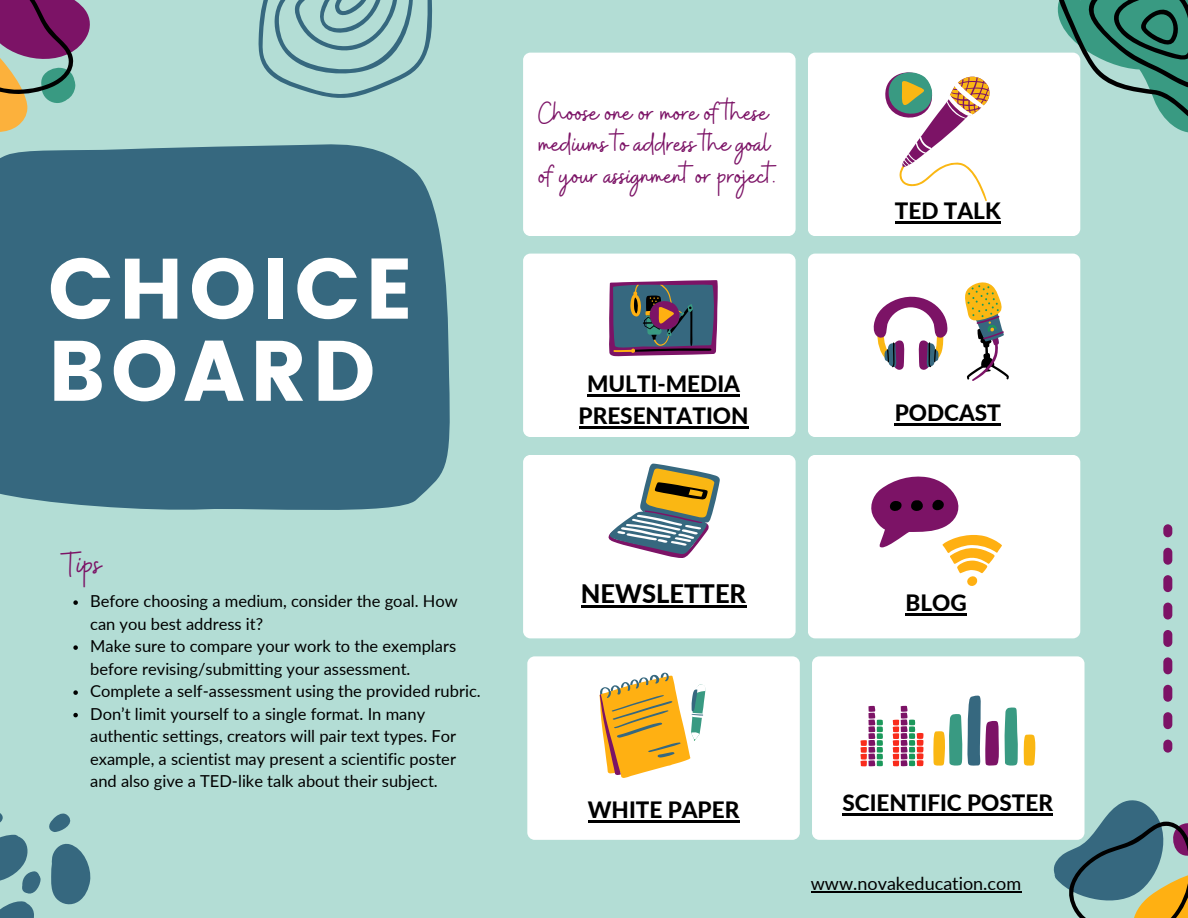
<style>
.page{position:relative;width:1188px;height:918px;background:#b3ddd5}
.page>*{position:absolute;margin:0;border:0;box-sizing:border-box;transform-origin:0 0}
.t1{font:85.5px "Poppins";letter-spacing:.06em;color:#fff}
.t2{font:36px "Buffalo";color:#7c1366}
.t3{font:31.5px/31.5px "Buffalo";color:#7c1366}
.t4{font:800 25.5px "Lato";color:#000}
.t5{font:800 22.5px/31.5px "Lato";color:#000;text-align:center}
.t6{font:18px "Lato";color:#000}
.t7{font:16.5px/22.5px "Lato";color:#000}
</style>
<div class="page">
<svg style="left:0;top:0;width:90px;height:132px"></svg>
<div style="left:808px;top:53px;width:272px;height:183px;background:#fff;border-radius:7px"></div>
<svg style="left:1050px;top:0;width:138px;height:139px"></svg>
<svg style="left:258px;top:0;width:175px;height:98px"></svg>
<div style="left:1163px;top:524px;width:9px;height:13px;background:#7c1366;border-radius:5px"></div>
<svg style="left:1163px;top:548px;width:9px;height:181px"></svg>
<div style="left:1163px;top:740px;width:9px;height:13px;background:#7c1366;border-radius:5px"></div>
<div style="left:527px;top:656px;width:273px;height:184px;background:#fff;border-radius:7px"></div>
<div style="left:812px;top:656px;width:272px;height:184px;background:#fff;border-radius:7px"></div>
<svg style="left:1050px;top:789px;width:138px;height:129px"></svg>
<svg style="left:51px;top:843px;width:40px;height:62px"></svg>
<svg style="left:0;top:901px;width:34px;height:17px"></svg>
<svg style="left:0;top:835px;width:41px;height:59px"></svg>
<svg style="left:49px;top:813px;width:22px;height:19px"></svg>
<svg style="left:0;top:813px;width:3px;height:10px"></svg>
<div style="left:523px;top:53px;width:273px;height:183px;background:#fff;border-radius:7px"></div>
<div style="left:0;top:144px;width:450px;height:366px;background:#36687f"></div>
<svg style="left:885px;top:72px;width:105px;height:129px"></svg>
<hr style="left:895px;top:222px;width:106px;height:2px;background:#000">
<div style="left:523px;top:254px;width:273px;height:183px;background:#fff;border-radius:7px"></div>
<div style="left:523px;top:455px;width:273px;height:183px;background:#fff;border-radius:7px"></div>
<div style="left:808px;top:254px;width:272px;height:183px;background:#fff;border-radius:7px"></div>
<div style="left:808px;top:455px;width:272px;height:183px;background:#fff;border-radius:7px"></div>
<hr style="left:587px;top:394px;width:153px;height:3px;background:#000">
<hr style="left:579px;top:426px;width:170px;height:2px;background:#000">
<hr style="left:895px;top:423px;width:106px;height:2px;background:#000">
<hr style="left:588px;top:820px;width:151px;height:3px;background:#000">
<hr style="left:581px;top:605px;width:165px;height:2px;background:#000">
<hr style="left:905px;top:613px;width:62px;height:2px;background:#000">
<svg style="left:609px;top:280px;width:109px;height:76px;background:#57566f"></svg>
<svg style="left:965px;top:282px;width:44px;height:99px"></svg>
<svg style="left:873px;top:296px;width:75px;height:74px"></svg>
<svg style="left:600px;top:672px;width:106px;height:106px"></svg>
<svg style="left:608px;top:464px;width:112px;height:94px"></svg>
<svg style="left:871px;top:476px;width:131px;height:110px"></svg>
<svg style="left:73px;top:600px;width:5px;height:5px"></svg>
<svg style="left:73px;top:645px;width:5px;height:5px"></svg>
<svg style="left:73px;top:690px;width:5px;height:5px"></svg>
<svg style="left:73px;top:713px;width:5px;height:4px"></svg>
<hr style="left:843px;top:813px;width:210px;height:3px;background:#000">
<svg style="left:933px;top:695px;width:103px;height:71px"></svg>
<svg style="left:861px;top:706px;width:63px;height:60px"></svg>
<hr style="left:811px;top:891px;width:210px;height:1px;background:#000">
<p class="t1" style="left:48px;top:239px;width:368px">CHOICE</p>
<p class="t1" style="left:48px;top:321px;width:329px">BOARD</p>
<p class="t3" style="left:539px;top:98px;width:239px">Choose one or more of these mediums to address the goal of your assignment or project.</p>
<p class="t5" style="left:579px;top:368px;width:171px">MULTI-MEDIA<br>PRESENTATION</p>
<p class="t5" style="left:895px;top:195px;width:107px">TED TALK</p>
<p class="t5" style="left:895px;top:396px;width:108px">PODCAST</p>
<p class="t2" style="left:62px;top:541px;width:41px">Tips</p>
<p class="t7" style="left:90px;top:589px;width:369px">Before choosing a medium, consider the goal. How</p>
<p class="t4" style="left:581px;top:578px;width:167px">NEWSLETTER</p>
<p class="t5" style="left:905px;top:586px;width:63px">BLOG</p>
<p class="t7" style="left:90px;top:612px;width:175px">can you best address it?</p>
<p class="t7" style="left:90px;top:634px;width:368px">Make sure to compare your work to the exemplars before revising/submitting your assessment.</p>
<p class="t7" style="left:90px;top:679px;width:392px">Complete a self-assessment using the provided rubric.</p>
<p class="t7" style="left:90px;top:702px;width:368px">Don’t limit yourself to a single format. In many authentic settings, creators will pair text types. For example, a scientist may present a scientific poster and also give a TED-like talk about their subject.</p>
<p class="t5" style="left:588px;top:794px;width:153px">WHITE PAPER</p>
<p class="t5" style="left:843px;top:787px;width:212px">SCIENTIFIC POSTER</p>
<p class="t6" style="left:811px;top:872px;width:212px">www.novakeducation.com</p>
</div>
